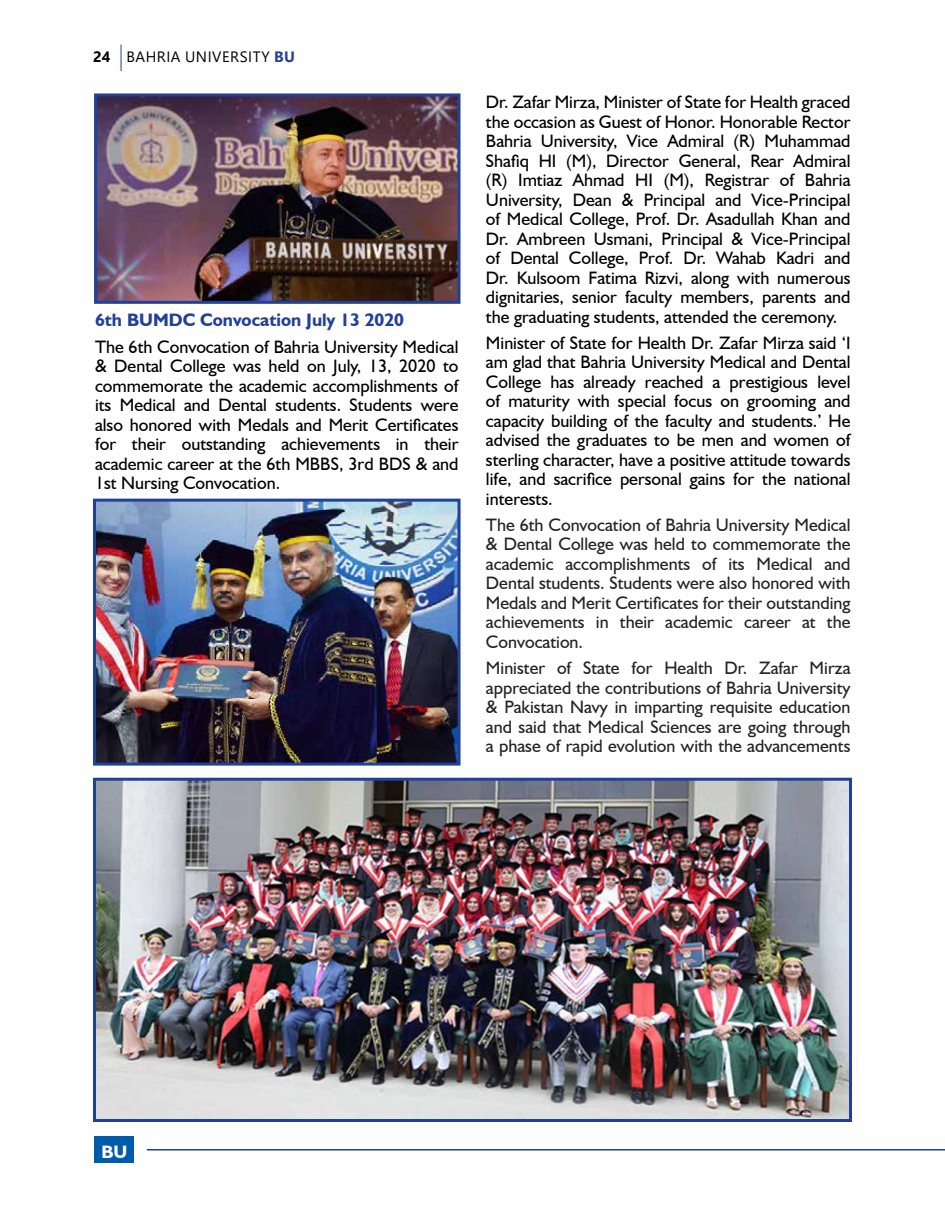
<style>
.page{position:relative;width:945px;height:1215px;background:#fff}
.page>*{position:absolute;margin:0;border:0;box-sizing:border-box;transform-origin:0 0}
.t1{font:18px/19.5px "Humanist 521 BT";color:#000;text-align:justify}
.t2{font:18px/19.5px "Humanist 521 BT";color:#252324;text-align:justify}
.t3{font:700 18px "Humanist 521 BT";color:#21409a}
.t4{font:700 18px "Humanist 521 BT";color:#fff}
.t5{font:15px "Segoe UI";letter-spacing:.035em;color:#000}
.s1{font-weight:700}
.s2{font-weight:700;color:#21409a}
</style>
<div class="page">
<svg style="left:121px;top:45px;width:1px;height:26px"></svg>
<div style="left:94px;top:1137px;width:40px;height:26px;background:#005baa"></div>
<hr style="left:147px;top:1149px;width:798px;height:2px;background:#21409a">
<img style="left:97px;top:503px;width:360px;height:259px">
<div style="left:93px;top:499px;width:368px;height:267px;border:3px solid #21409a"></div>
<img style="left:98px;top:97px;width:358px;height:203px">
<div style="left:94px;top:93px;width:366px;height:211px;border:3px solid #21409a"></div>
<img style="left:97px;top:782px;width:751px;height:336px">
<div style="left:93px;top:778px;width:759px;height:344px;border:3px solid #21409a"></div>
<p class="t5" style="left:93px;top:43px;width:204px"><span class="s1">24</span> BAHRIA UNIVERSITY <span class="s2">BU</span></p>
<p class="t3" style="left:95px;top:309px;width:311px">6th BUMDC Convocation July 13 2020</p>
<p class="t1" style="left:95px;top:336px;width:365px">The 6th Convocation of Bahria University Medical &amp; Dental College was held on July, 13, 2020 to commemorate the academic accomplishments of its Medical and Dental students. Students were also honored with Medals and Merit Certificates for their outstanding achievements in their academic career at the 6th MBBS, 3rd BDS &amp; and 1st Nursing Convocation.</p>
<p class="t1" style="left:486px;top:92px;width:366px">Dr. Zafar Mirza, Minister of State for Health graced the occasion as Guest of Honor. Honorable Rector Bahria University, Vice Admiral (R) Muhammad Shafiq HI (M), Director General, Rear Admiral (R) Imtiaz Ahmad HI (M), Registrar of Bahria University, Dean &amp; Principal and Vice-Principal of Medical College, Prof. Dr. Asadullah Khan and Dr. Ambreen Usmani, Principal &amp; Vice-Principal of Dental College, Prof. Dr. Wahab Kadri and Dr. Kulsoom Fatima Rizvi, along with numerous dignitaries, senior faculty members, parents and the graduating students, attended the ceremony.</p>
<p class="t1" style="left:486px;top:333px;width:366px">Minister of State for Health Dr. Zafar Mirza said ‘I am glad that Bahria University Medical and Dental College has already reached a prestigious level of maturity with special focus on grooming and capacity building of the faculty and students.’ He advised the graduates to be men and women of sterling character, have a positive attitude towards life, and sacrifice personal gains for the national interests.</p>
<p class="t2" style="left:486px;top:515px;width:366px">The 6th Convocation of Bahria University Medical &amp; Dental College was held to commemorate the academic accomplishments of its Medical and Dental students. Students were also honored with Medals and Merit Certificates for their outstanding achievements in their academic career at the Convocation.</p>
<p class="t2" style="left:486px;top:658px;width:366px">Minister of State for Health Dr. Zafar Mirza appreciated the contributions of Bahria University &amp; Pakistan Navy in imparting requisite education and said that Medical Sciences are going through a phase of rapid evolution with the advancements</p>
<p class="t4" style="left:101px;top:1140px;width:28px">BU</p>
</div>
